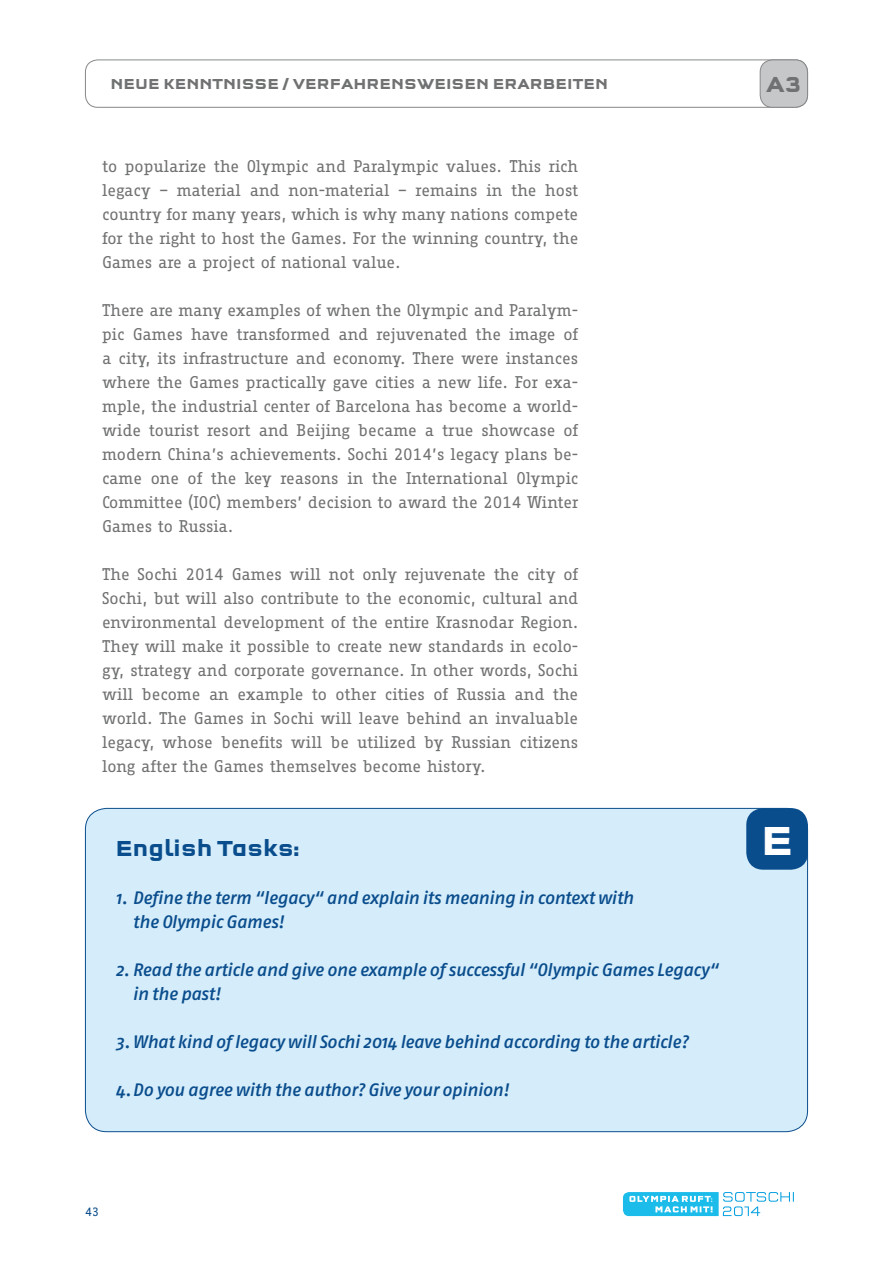
<style>
.page{position:relative;width:893px;height:1263px;background:#fff}
.page>*{position:absolute;margin:0;border:0;box-sizing:border-box;transform-origin:0 0}
.t1{font:700 42px "Q Type Square";color:#fff}
.t2{font:700 22.5px "Q Type Square";color:#0a4d8d}
.t3{font:700 22.5px "Q Type Square";color:#707172}
.t4{font:italic 500 18px/24px "Fago No";letter-spacing:-.015em;color:#0a4d8d}
.t5{font:16.5px/24px "Fago Office Serif";letter-spacing:-.005em;color:#707172;text-align:justify}
.t6{font:700 15px "Q Type Square";letter-spacing:.005em;color:#707172}
.t7{font:12px "Fago Office Serif";color:#0a4d8d}
</style>
<div class="page">
<svg style="left:623px;top:1192px;width:171px;height:24px"></svg>
<div style="left:85px;top:60px;width:723px;height:48px;border:1px solid #87888a;border-radius:12px"></div>
<div style="left:760px;top:60px;width:47px;height:47px;background:#c6c7c8;border-radius:12px"></div>
<div style="left:760px;top:60px;width:48px;height:48px;border:1px solid #87888a;border-radius:12px"></div>
<div style="left:85px;top:808px;width:722px;height:324px;background:#d5edfa;border-radius:21px"></div>
<div style="left:746px;top:808px;width:62px;height:62px;background:#0a4d8d;border-radius:17px"></div>
<p class="t6" style="left:111px;top:75px;width:499px">NEUE KENNTNISSE / VERFAHRENSWEISEN ERARBEITEN</p>
<h2 class="t3" style="left:766px;top:71px;width:37px">A3</h2>
<p class="t5" style="left:102px;top:154px;width:478px">to popularize the Olympic and Paralympic values. This rich legacy – material and non-material – remains in the host country for many years, which is why many nations compete for the right to host the Games. For the winning country, the Games are a project of national value.</p>
<p class="t5" style="left:102px;top:298px;width:478px">There are many examples of when the Olympic and Paralym&shy;pic Games have transformed and rejuvenated the image of a city, its infrastructure and economy. There were instances where the Games practically gave cities a new life. For exa&shy;mple, the industrial center of Barcelona has become a world&shy;wide tourist resort and Beijing became a true showcase of modern China’s achievements. Sochi 2014’s legacy plans be&shy;came one of the key reasons in the International Olympic Committee (IOC) members’ decision to award the 2014 Winter Games to Russia.</p>
<p class="t5" style="left:102px;top:562px;width:478px">The Sochi 2014 Games will not only rejuvenate the city of Sochi, but will also contribute to the economic, cultural and environmental development of the entire Krasnodar Region.<br>They will make it possible to create new standards in ecolo&shy;gy, strategy and corporate governance. In other words, Sochi will become an example to other cities of Russia and the world. The Games in Sochi will leave behind an invaluable legacy, whose benefits will be utilized by Russian citizens long after the Games themselves become history.</p>
<h2 class="t2" style="left:116px;top:835px;width:185px">ENGLISH TASKS:</h2>
<p class="t4" style="left:133px;top:885px;width:502px;text-indent:-17px">1. Define the term “legacy“ and explain its meaning in context with the Olympic Games!</p>
<p class="t4" style="left:133px;top:957px;width:587px;text-indent:-17px">2. Read the article and give one example of successful “Olympic Games Legacy“ in the past!</p>
<p class="t4" style="left:116px;top:1029px;width:574px">3.What kind of legacy will Sochi 2014 leave behind according to the article?</p>
<p class="t4" style="left:116px;top:1077px;width:395px">4.Do you agree with the author? Give your opinion!</p>
<p class="t7" style="left:85px;top:1205px;width:15px">43</p>
<h1 class="t1" style="left:761px;top:815px;width:34px">E</h1>
</div>
